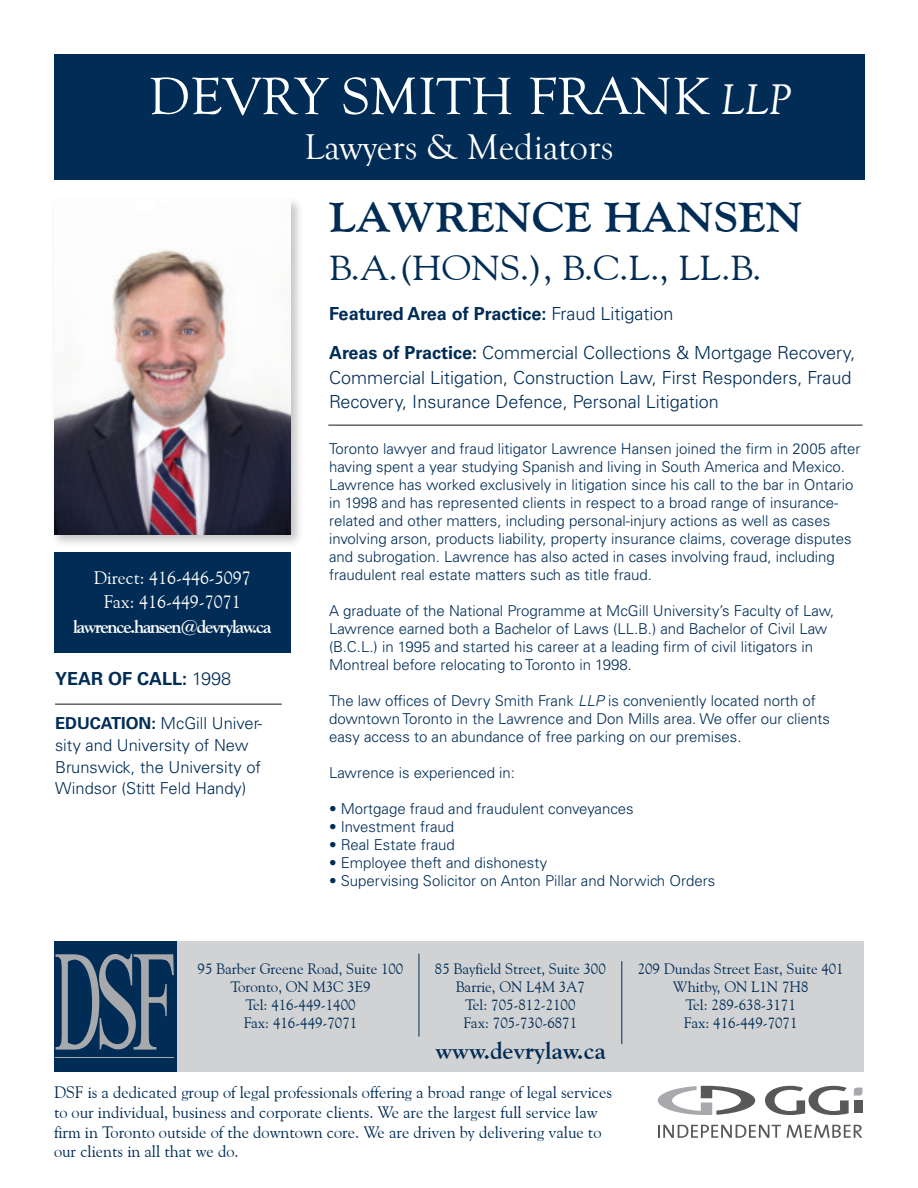
<style>
.page{position:relative;width:918px;height:1188px;background:#fff}
.page>*{position:absolute;margin:0;border:0;box-sizing:border-box;transform-origin:0 0}
.t1{font:54px "Goudy Old Style T";color:#fff;scale:1.04 1}
.t2{font:700 42px "Goudy Old Style BT";color:#002c55;scale:1.1 1}
.t3{font:36.75px "Goudy Old Style T";color:#fff}
.t4{font:34.5px "Goudy Old Style BT";color:#002c55;scale:1.1 1}
.t5{font:700 24px "Goudy Old Style BT";color:#002c55}
.t6{font:18.15px/24.8px "Goudy Old Style BT";color:#fff;text-align:center}
.t7{font:700 18.15px "Goudy Old Style BT";letter-spacing:-.07em;color:#fff}
.t8{font:300 18px/24.6px "Univers LT Std";color:#002c55}
.t9{font:700 18px "Univers LT Std";color:#002c55}
.t10{font:16.5px/19.8px "Goudy Old Style BT";color:#002c55}
.t11{font:300 16.5px/21.8px "Univers LT Std";color:#002c55}
.t12{font:300 15px/18px "Univers LT Std";color:#002c55}
.t13{font:15px/18px "Goudy Old Style BT";color:#002c55;text-align:center}
.s1{font-style:italic;font-size:44.1px}
.s2{font-weight:300}
.s3{font-weight:700}
.s4{font-style:italic}
</style>
<div class="page">
<div style="left:54px;top:54px;width:810px;height:125px;background:#002c55"></div>
<div style="left:54px;top:553px;width:237px;height:100px;background:#002c55"></div>
<div style="left:51px;top:196px;width:253px;height:351px;background:#231f20;opacity:.26"></div>
<img style="left:54px;top:200px;width:237px;height:335px">
<hr style="left:55px;top:703px;width:227px;height:2px;background:#636366">
<hr style="left:328px;top:424px;width:535px;height:2px;background:#636366">
<div style="left:177px;top:941px;width:687px;height:130px;background:#d1d2d4"></div>
<div style="left:54px;top:941px;width:122px;height:130px;background:#002c55"></div>
<svg style="left:56px;top:954px;width:118px;height:96px"></svg>
<hr style="left:56px;top:1057px;width:118px;height:1px;background:#a8a9ad">
<hr style="left:419px;top:954px;width:1px;height:83px;background:#002c55">
<hr style="left:621px;top:961px;width:1px;height:83px;background:#002c55">
<svg style="left:765px;top:1086px;width:97px;height:29px"></svg>
<svg style="left:658px;top:1086px;width:97px;height:29px"></svg>
<svg style="left:658px;top:1125px;width:123px;height:13px"></svg>
<svg style="left:787px;top:1125px;width:75px;height:13px"></svg>
<h1 class="t1" style="left:148px;top:75px;width:619px">DEVRY SMITH FRANK <span class="s1">LLP</span></h1>
<h3 class="t3" style="left:304px;top:132px;width:311px">Lawyers &amp; Mediators</h3>
<h2 class="t2" style="left:329px;top:201px;width:432px">LAWRENCE HANSEN</h2>
<h3 class="t4" style="left:329px;top:255px;width:395px">B.A.(HONS.), B.C.L., LL.B.</h3>
<p class="t9" style="left:329px;top:303px;width:346px">Featured Area of Practice: <span class="s2">Fraud Litigation</span></p>
<p class="t6" style="left:94px;top:566px;width:158px">Direct: 416-446-5097<br>Fax: 416-449-7071</p>
<p class="t7" style="left:73px;top:620px;width:200px">lawrence.hansen@devrylaw.ca</p>
<p class="t9" style="left:55px;top:668px;width:178px">YEAR OF CALL: <span class="s2">1998</span></p>
<p class="t11" style="left:55px;top:714px;width:209px"><span class="s3">EDUCATION:</span> McGill Univer&shy;sity and University of New<br>Brunswick, the University of<br>Windsor (Stitt Feld Handy)</p>
<p class="t8" style="left:329px;top:342px;width:528px"><span class="s3">Areas of Practice:</span> Commercial Collections &amp; Mortgage Recovery,<br>Commercial Litigation, Construction Law, First Responders, Fraud<br>Recovery, Insurance Defence, Personal Litigation</p>
<p class="t12" style="left:329px;top:440px;width:533px">Toronto lawyer and fraud litigator Lawrence Hansen joined the firm in 2005 after having spent a year studying Spanish and living in South America and Mexico.<br>Lawrence has worked exclusively in litigation since his call to the bar in Ontario in 1998 and has represented clients in respect to a broad range of insurance&shy;related and other matters, including personal-injury actions as well as cases involving arson, products liability, property insurance claims, coverage disputes and subrogation. Lawrence has also acted in cases involving fraud, including fraudulent real estate matters such as title fraud.</p>
<p class="t12" style="left:329px;top:602px;width:507px">A graduate of the National Programme at McGill University’s Faculty of Law, Lawrence earned both a Bachelor of Laws (LL.B.) and Bachelor of Civil Law (B.C.L.) in 1995 and started his career at a leading firm of civil litigators in Montreal before relocating to Toronto in 1998.</p>
<p class="t12" style="left:329px;top:692px;width:503px">The law offices of Devry Smith Frank <span class="s4">LLP</span> is conveniently located north of downtown Toronto in the Lawrence and Don Mills area. We offer our clients easy access to an abundance of free parking on our premises.</p>
<p class="t12" style="left:329px;top:764px;width:188px">Lawrence is experienced in:</p>
<p class="t12" style="left:329px;top:800px;width:306px">• Mortgage fraud and fraudulent conveyances</p>
<p class="t12" style="left:329px;top:818px;width:127px">• Investment fraud</p>
<p class="t12" style="left:329px;top:836px;width:127px">• Real Estate fraud</p>
<p class="t12" style="left:329px;top:854px;width:220px">• Employee theft and dishonesty</p>
<p class="t12" style="left:329px;top:872px;width:388px">• Supervising Solicitor on Anton Pillar and Norwich Orders</p>
<p class="t13" style="left:198px;top:961px;width:207px">95 Barber Greene Road, Suite 100<br>Toronto, ON M3C 3E9<br>Tel: 416-449-1400<br>Fax: 416-449-7071</p>
<p class="t13" style="left:638px;top:961px;width:207px">209 Dundas Street East, Suite 401<br>Whitby, ON L1N 7H8<br>Tel: 289-638-3171<br>Fax: 416-449-7071</p>
<p class="t13" style="left:435px;top:961px;width:172px">85 Bayfield Street, Suite 300<br>Barrie, ON L4M 3A7<br>Tel: 705-812-2100<br>Fax: 705-730-6871</p>
<h3 class="t5" style="left:435px;top:1042px;width:172px">www.devrylaw.ca</h3>
<p class="t10" style="left:54px;top:1084px;width:560px">DSF is a dedicated group of legal professionals offering a broad range of legal services to our individual, business and corporate clients. We are the largest full service law firm in Toronto outside of the downtown core. We are driven by delivering value to our clients in all that we do.</p>
</div>
